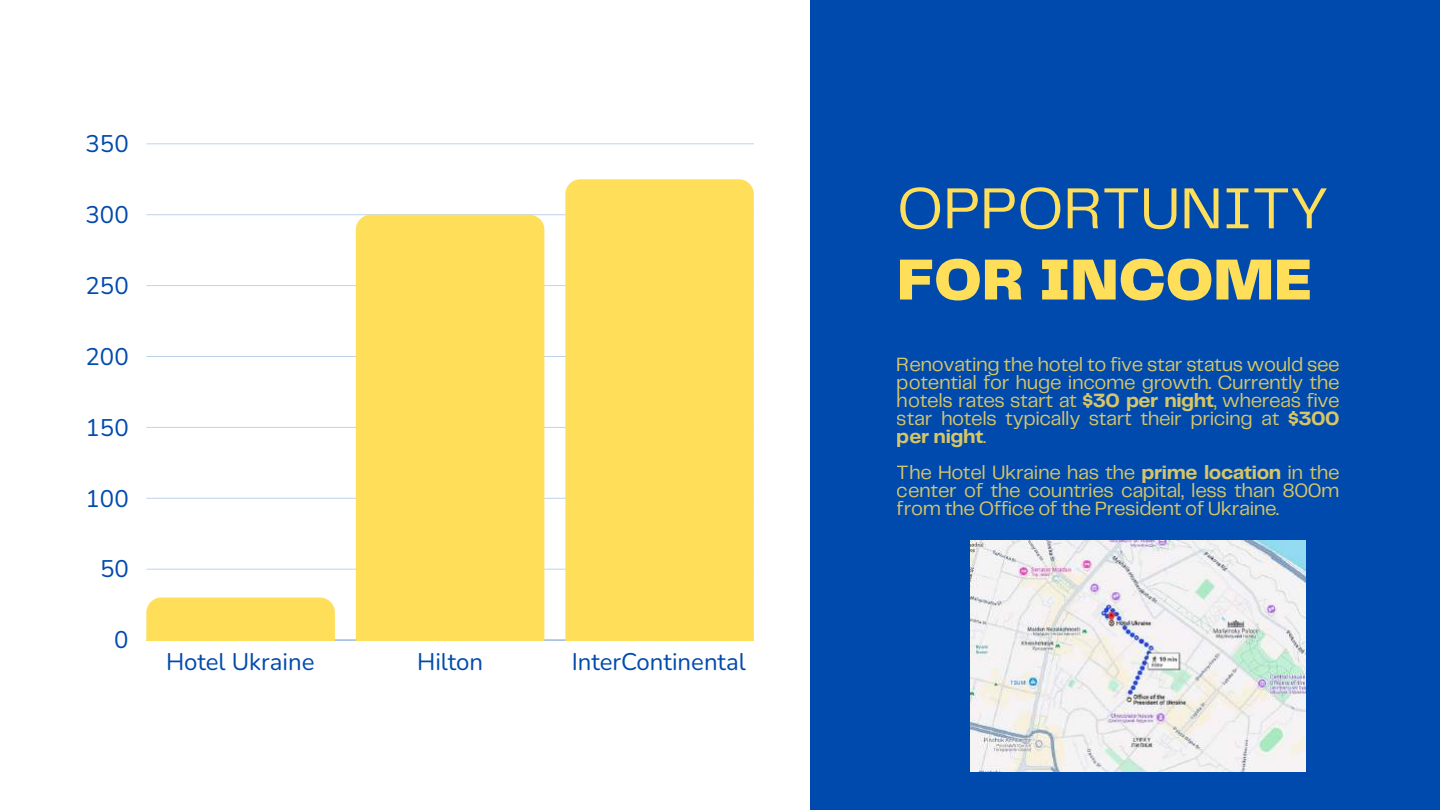
<style>
.page{position:relative;width:1440px;height:810px;background:#fff}
.page>*{position:absolute;margin:0;border:0;box-sizing:border-box;transform-origin:0 0}
.t1{font:60px "Telegraf";color:#ffde59}
.t2{font:900 60px "Telegraf";color:#ffde59}
.t3{font:24px "Nunito";color:#004aad}
.t4{font:20px/18px "Telegraf";letter-spacing:-.02em;color:#ffde59;text-align:justify}
.s1{font-weight:700}
</style>
<div class="page">
<hr style="left:146px;top:640px;width:608px;height:1px;background:#004aad;opacity:.6">
<hr style="left:146px;top:569px;width:608px;height:1px;background:#d5e1f1">
<hr style="left:146px;top:498px;width:608px;height:1px;background:#cddbee">
<hr style="left:146px;top:427px;width:608px;height:1px;background:#c6d6ec">
<hr style="left:146px;top:356px;width:608px;height:1px;background:#bfd1ea">
<hr style="left:146px;top:285px;width:608px;height:1px;background:#c7d7ec">
<hr style="left:146px;top:214px;width:608px;height:1px;background:#004aad;opacity:.25">
<hr style="left:146px;top:143px;width:608px;height:1px;background:#d5e1f1">
<div style="left:146px;top:598px;width:189px;height:42px;background:#ffde59"></div>
<div style="left:356px;top:215px;width:188px;height:425px;background:#ffde59"></div>
<svg style="left:565px;top:179px;width:189px;height:461px;background:#fedf5f"></svg>
<div style="left:810px;top:0;width:630px;height:810px;background:#004aad"></div>
<img style="left:970px;top:540px;width:335px;height:231px">
<p class="t3" style="left:86px;top:128px;width:45px">350</p>
<p class="t3" style="left:86px;top:199px;width:45px">300</p>
<p class="t3" style="left:86px;top:270px;width:45px">250</p>
<p class="t3" style="left:86px;top:340px;width:45px">200</p>
<p class="t3" style="left:86px;top:411px;width:45px">150</p>
<p class="t3" style="left:86px;top:482px;width:45px">100</p>
<p class="t3" style="left:100px;top:553px;width:30px">50</p>
<p class="t3" style="left:114px;top:624px;width:16px">0</p>
<p class="t3" style="left:166px;top:646px;width:150px">Hotel Ukraine</p>
<p class="t3" style="left:417px;top:646px;width:67px">Hilton</p>
<p class="t3" style="left:572px;top:646px;width:176px">InterContinental</p>
<h1 class="t1" style="left:897px;top:183px;width:433px">OPPORTUNITY</h1>
<h1 class="t2" style="left:897px;top:254px;width:417px">FOR INCOME</h1>
<p class="t4" style="left:897px;top:356px;width:444px">Renovating the hotel to five star status would see potential for huge income growth. Currently the hotels rates start at <span class="s1">$30 per night</span>, whereas five star hotels typically start their pricing at <span class="s1">$300 per night</span>.</p>
<p class="t4" style="left:897px;top:464px;width:444px">The Hotel Ukraine has the <span class="s1">prime location</span> in the center of the countries capital, less than 800m from the Office of the President of Ukraine.</p>
</div>
